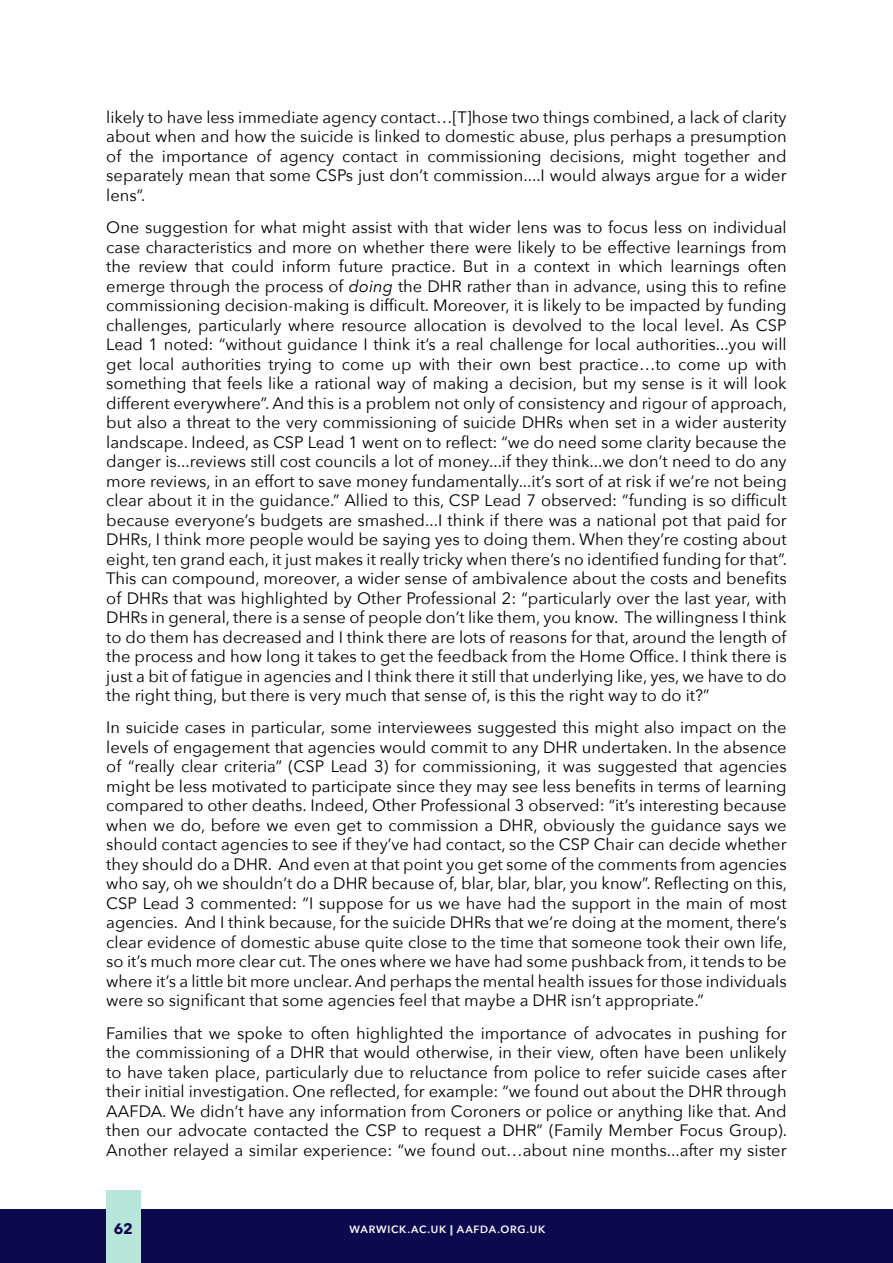
<style>
.page{position:relative;width:893px;height:1263px;background:#fff}
.page>*{position:absolute;margin:0;border:0;box-sizing:border-box;transform-origin:0 0}
.t1{font:16.5px/19.5px "Avenir Next";color:#000;text-align:justify}
.t2{font:700 15px "Avenir Next";color:#0d094f}
.t3{font:600 10.5px "Avenir Next";letter-spacing:.075em;color:#fff}
.s1{font-style:italic}
.s2{font-weight:800;color:#b9e6da}
</style>
<div class="page">
<div style="left:0;top:1210px;width:893px;height:53px;background:#0d094f"></div>
<div style="left:106px;top:1191px;width:34px;height:72px;background:#b9e6da"></div>
<p class="t1" style="left:106px;top:107px;width:682px">likely to have less immediate agency contact…[T]hose two things combined, a lack of clarity about when and how the suicide is linked to domestic abuse, plus perhaps a presumption of the importance of agency contact in commissioning decisions, might together and separately mean that some CSPs just don’t commission....I would always argue for a wider lens”.</p>
<p class="t1" style="left:106px;top:217px;width:682px">One suggestion for what might assist with that wider lens was to focus less on individual case characteristics and more on whether there were likely to be effective learnings from the review that could inform future practice. But in a context in which learnings often emerge through the process of <span class="s1">doing</span> the DHR rather than in advance, using this to refine commissioning decision-making is difficult. Moreover, it is likely to be impacted by funding challenges, particularly where resource allocation is devolved to the local level. As CSP Lead 1 noted: “without guidance I think it’s a real challenge for local authorities...you will get local authorities trying to come up with their own best practice…to come up with something that feels like a rational way of making a decision, but my sense is it will look different everywhere”. And this is a problem not only of consistency and rigour of approach, but also a threat to the very commissioning of suicide DHRs when set in a wider austerity landscape. Indeed, as CSP Lead 1 went on to reflect: “we do need some clarity because the danger is...reviews still cost councils a lot of money...if they think...we don’t need to do any more reviews, in an effort to save money fundamentally...it’s sort of at risk if we’re not being clear about it in the guidance.” Allied to this, CSP Lead 7 observed: “funding is so difficult because everyone’s budgets are smashed...I think if there was a national pot that paid for DHRs, I think more people would be saying yes to doing them. When they’re costing about eight, ten grand each, it just makes it really tricky when there’s no identified funding for that”.<br>This can compound, moreover, a wider sense of ambivalence about the costs and benefits of DHRs that was highlighted by Other Professional 2: “particularly over the last year, with DHRs in general, there is a sense of people don’t like them, you know. The willingness I think to do them has decreased and I think there are lots of reasons for that, around the length of the process and how long it takes to get the feedback from the Home Office. I think there is just a bit of fatigue in agencies and I think there it still that underlying like, yes, we have to do the right thing, but there is very much that sense of, is this the right way to do it?”</p>
<p class="t1" style="left:106px;top:717px;width:682px">In suicide cases in particular, some interviewees suggested this might also impact on the levels of engagement that agencies would commit to any DHR undertaken. In the absence of “really clear criteria” (CSP Lead 3) for commissioning, it was suggested that agencies might be less motivated to participate since they may see less benefits in terms of learning compared to other deaths. Indeed, Other Professional 3 observed: “it’s interesting because when we do, before we even get to commission a DHR, obviously the guidance says we should contact agencies to see if they’ve had contact, so the CSP Chair can decide whether they should do a DHR. And even at that point you get some of the comments from agencies who say, oh we shouldn’t do a DHR because of, blar, blar, blar, you know”. Reflecting on this, CSP Lead 3 commented: “I suppose for us we have had the support in the main of most agencies. And I think because, for the suicide DHRs that we’re doing at the moment, there’s clear evidence of domestic abuse quite close to the time that someone took their own life, so it’s much more clear cut. The ones where we have had some pushback from, it tends to be where it’s a little bit more unclear. And perhaps the mental health issues for those individuals were so significant that some agencies feel that maybe a DHR isn’t appropriate.”</p>
<p class="t1" style="left:106px;top:1022px;width:682px">Families that we spoke to often highlighted the importance of advocates in pushing for the commissioning of a DHR that would otherwise, in their view, often have been unlikely to have taken place, particularly due to reluctance from police to refer suicide cases after their initial investigation. One reflected, for example: “we found out about the DHR through AAFDA. We didn’t have any information from Coroners or police or anything like that. And then our advocate contacted the CSP to request a DHR” (Family Member Focus Group).<br>Another relayed a similar experience: “we found out…about nine months...after my sister</p>
<p class="t2" style="left:114px;top:1216px;width:21px">62</p>
<p class="t3" style="left:350px;top:1220px;width:197px">WARWICK.AC.UK <span class="s2">|</span> AAFDA.ORG.UK</p>
</div>
